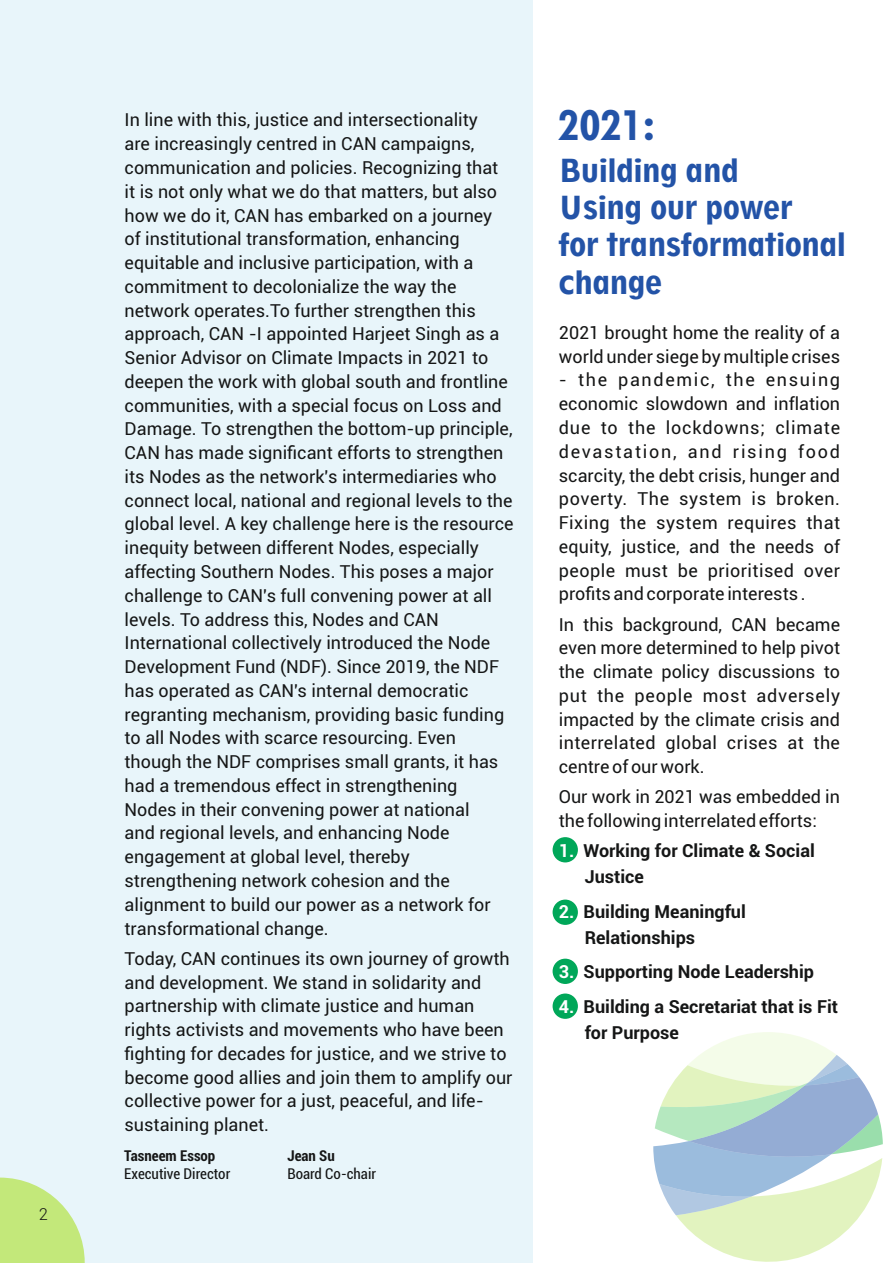
<style>
.page{position:relative;width:893px;height:1263px;background:#fff}
.page>*{position:absolute;margin:0;border:0;box-sizing:border-box;transform-origin:0 0}
.t1{font:800 condensed 39px "Geometric 212 BT";color:#2353a7}
.t2{font:800 condensed 30px/37.3px "Geometric 212 BT";color:#2353a7}
.t3{font:18px/23.7px "Roboto";color:#151616}
.t4{font:700 18px/26px "Roboto";color:#151616}
.t5{font:300 16.5px "Roboto";color:#151616}
.t6{font:condensed 15px "Roboto";color:#151616}
.t7{font:700 condensed 15px "Roboto";color:#151616}
.s1{color:#fff}
</style>
<div class="page">
<svg style="left:653px;top:1032px;width:230px;height:230px"></svg>
<div style="left:0;top:0;width:533px;height:1263px;background:#e8f5fa"></div>
<svg style="left:0;top:1177px;width:85px;height:86px"></svg>
<div style="left:553px;top:899px;width:25px;height:26px;background:#00a759;border-radius:50%"></div>
<div style="left:553px;top:959px;width:25px;height:25px;background:#00a759;border-radius:50%"></div>
<div style="left:553px;top:993px;width:25px;height:26px;background:#00a759;border-radius:50%"></div>
<div style="left:553px;top:837px;width:25px;height:25px;background:#00a759;border-radius:50%"></div>
<p class="t5" style="left:39px;top:1207px;width:11px">2</p>
<p class="t3" style="left:125px;top:110px;width:391px">In line with this, justice and intersectionality<br>are increasingly centred in CAN campaigns, communication and policies. Recognizing that<br>it is not only what we do that matters, but also how we do it, CAN has embarked on a journey<br>of institutional transformation, enhancing equitable and inclusive participation, with a commitment to decolonialize the way the network operates.To further strengthen this approach, CAN -I appointed Harjeet Singh as a Senior Advisor on Climate Impacts in 2021 to deepen the work with global south and frontline communities, with a special focus on Loss and Damage. To strengthen the bottom-up principle, CAN has made significant efforts to strengthen its Nodes as the network's intermediaries who connect local, national and regional levels to the global level. A key challenge here is the resource inequity between different Nodes, especially affecting Southern Nodes. This poses a major challenge to CAN's full convening power at all levels. To address this, Nodes and CAN International collectively introduced the Node Development Fund (NDF). Since 2019, the NDF has operated as CAN's internal democratic regranting mechanism, providing basic funding to all Nodes with scarce resourcing. Even though the NDF comprises small grants, it has had a tremendous effect in strengthening Nodes in their convening power at national<br>and regional levels, and enhancing Node engagement at global level, thereby strengthening network cohesion and the alignment to build our power as a network for transformational change.</p>
<p class="t3" style="left:125px;top:948px;width:389px">Today, CAN continues its own journey of growth and development. We stand in solidarity and partnership with climate justice and human rights activists and movements who have been fighting for decades for justice, and we strive to become good allies and join them to amplify our collective power for a just, peaceful, and life&shy;sustaining planet.</p>
<p class="t7" style="left:124px;top:1149px;width:93px">Tasneem Essop</p>
<p class="t6" style="left:124px;top:1167px;width:108px">Executive Director</p>
<p class="t7" style="left:287px;top:1149px;width:49px">Jean Su</p>
<p class="t6" style="left:287px;top:1167px;width:90px">Board Co-chair</p>
<h1 class="t1" style="left:558px;top:110px;width:98px">2021:</h1>
<h2 class="t2" style="left:559px;top:155px;width:289px">Building and<br>Using our power<br>for transformational change</h2>
<p class="t3" style="left:559px;top:323px;width:283px">2021 brought home the reality of a world under siege by multiple crises</p>
<p class="t3" style="left:559px;top:370px;width:283px;text-align:justify">- the pandemic, the ensuing economic slowdown and inflation due to the lockdowns; climate devastation, and rising food scarcity, the debt crisis, hunger and poverty. The system is broken.<br>Fixing the system requires that equity, justice, and the needs of people must be prioritised over profits and corporate interests .</p>
<p class="t3" style="left:559px;top:614px;width:283px;text-align:justify">In this background, CAN became even more determined to help pivot the climate policy discussions to put the people most adversely impacted by the climate crisis and interrelated global crises at the centre of our work.</p>
<p class="t3" style="left:559px;top:787px;width:283px">Our work in 2021 was embedded in the following interrelated efforts:</p>
<p class="t4" style="left:585px;top:840px;width:232px;text-indent:-26px"><span class="s1">1.</span> Working for Climate &amp; Social<br>Justice</p>
<p class="t4" style="left:585px;top:900px;width:163px;text-indent:-26px"><span class="s1">2.</span> Building Meaningful<br>Relationships</p>
<p class="t4" style="left:559px;top:961px;width:257px"><span class="s1">3.</span> Supporting Node Leadership</p>
<p class="t4" style="left:585px;top:995px;width:255px;text-indent:-26px"><span class="s1">4.</span> Building a Secretariat that is Fit for Purpose</p>
</div>
